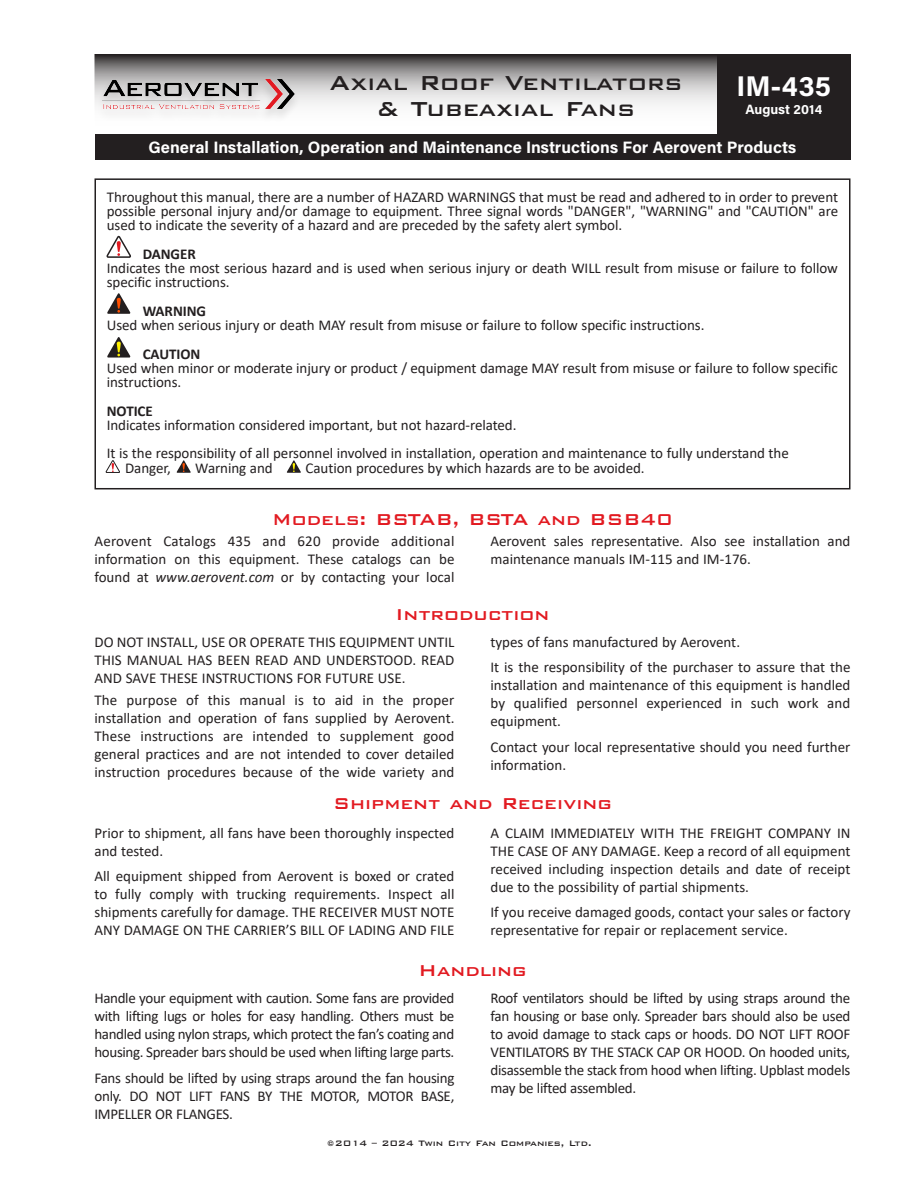
<style>
.page{position:relative;width:918px;height:1188px;background:#fff}
.page>*{position:absolute;margin:0;border:0;box-sizing:border-box;transform-origin:0 0}
.t1{font:28.5px "Acumin Variable Concept";color:#fff}
.Heads{font:500 27px "Bank Gothic BT";color:#231f20}
.Head1{font:500 21px "Bank Gothic BT";color:#e21a21}
.Body{font:500 21px "Bank Gothic BT";color:#e21a21}
.t2{font:16.5px "Acumin Variable Concept";color:#fff}
.Body-2{font:15px/18px "Calibri";letter-spacing:-.005em;color:#231f20;text-align:justify}
.Head1-2{font:15px/18px "Calibri";letter-spacing:-.025em;color:#231f20;text-align:justify}
.Body-3{font:700 15px "Calibri";letter-spacing:-.005em;color:#231f20}
.t3{font:13.5px "Acumin Variable Concept";color:#fff}
.t4{font:500 10.5px "Bank Gothic BT";color:#231f20}
.s1{font-style:italic}
</style>
<div class="page">
<div style="left:94px;top:178px;width:756px;height:311px;border:2px solid #231f20"></div>
<svg style="left:107px;top:337px;width:24px;height:21px"></svg>
<svg style="left:107px;top:293px;width:24px;height:21px"></svg>
<svg style="left:106px;top:235px;width:25px;height:23px"></svg>
<svg style="left:286px;top:460px;width:15px;height:13px"></svg>
<svg style="left:176px;top:460px;width:15px;height:13px"></svg>
<svg style="left:106px;top:460px;width:14px;height:13px"></svg>
<div style="left:95px;top:134px;width:755px;height:26px;background:#231f20"></div>
<svg style="left:97px;top:57px;width:620px;height:48px;background:#aaa8a9"></svg>
<div style="left:94px;top:54px;width:748px;height:86px;border:2px solid #231f20"></div>
<div style="left:717px;top:54px;width:133px;height:80px;background:#231f20"></div>
<div style="left:96px;top:77px;width:205px;height:47px;background:#231f20;opacity:.2"></div>
<img style="left:102px;top:79px;width:192px;height:30px">
<p class="Heads" style="left:329px;top:68px;width:355px">Axial Roof Ventilators</p>
<p class="Heads" style="left:377px;top:94px;width:260px">&amp; Tubeaxial Fans</p>
<p class="t1" style="left:737px;top:66px;width:96px">IM-435</p>
<p class="t3" style="left:745px;top:100px;width:78px">August 2014</p>
<p class="t2" style="left:149px;top:136px;width:649px">General Installation, Operation and Maintenance Instructions For Aerovent Products</p>
<p class="Body-2" style="left:107px;top:190px;width:733px;line-height:14.2px">Throughout this manual, there are a number of HAZARD WARNINGS that must be read and adhered to in order to prevent possible personal injury and/or damage to equipment. Three signal words "DANGER", "WARNING" and "CAUTION" are used to indicate the severity of a hazard and are preceded by the safety alert symbol.</p>
<p class="Body-3" style="left:143px;top:243px;width:55px">DANGER</p>
<p class="Body-2" style="left:107px;top:261px;width:733px;line-height:14.2px">Indicates the most serious hazard and is used when serious injury or death WILL result from misuse or failure to follow specific instructions.</p>
<p class="Body-3" style="left:143px;top:300px;width:65px">WARNING</p>
<p class="Body-2" style="left:107px;top:316px;width:599px">Used when serious injury or death MAY result from misuse or failure to follow specific instructions.</p>
<p class="Body-3" style="left:143px;top:343px;width:59px">CAUTION</p>
<p class="Body-2" style="left:107px;top:361px;width:733px;line-height:14.2px">Used when minor or moderate injury or product / equipment damage MAY result from misuse or failure to follow specific instructions.</p>
<p class="Body-3" style="left:107px;top:400px;width:48px">NOTICE</p>
<p class="Body-2" style="left:107px;top:416px;width:411px">Indicates information considered important, but not hazard-related.</p>
<p class="Body-2" style="left:125px;top:446px;width:665px;line-height:14.2px;text-indent:-18px">It is the responsibility of all personnel involved in installation, operation and maintenance to fully understand the<br>Danger,</p>
<p class="Body-2" style="left:195px;top:458px;width:79px">Warning and</p>
<p class="Body-2" style="left:306px;top:458px;width:341px">Caution procedures by which hazards are to be avoided.</p>
<p class="Body" style="left:272px;top:508px;width:402px">Models: BSTAB, BSTA and BSB40</p>
<p class="Body-2" style="left:94px;top:532px;width:361px">Aerovent Catalogs 435 and 620 provide additional information on this equipment. These catalogs can be found at <span class="s1">www.aerovent.com</span> or by contacting your local</p>
<p class="Body-2" style="left:490px;top:532px;width:361px">Aerovent sales representative. Also see installation and maintenance manuals IM-115 and IM-176.</p>
<p class="Head1" style="left:396px;top:603px;width:155px">Introduction</p>
<p class="Head1-2" style="left:94px;top:633px;width:362px">DO NOT INSTALL, USE OR OPERATE THIS EQUIPMENT UNTIL THIS MANUAL HAS BEEN READ AND UNDERSTOOD. READ AND SAVE THESE INSTRUCTIONS FOR FUTURE USE.</p>
<p class="Body-2" style="left:94px;top:691px;width:361px">The purpose of this manual is to aid in the proper installation and operation of fans supplied by Aerovent.<br>These instructions are intended to supplement good general practices and are not intended to cover detailed instruction procedures because of the wide variety and</p>
<p class="Body-2" style="left:490px;top:633px;width:251px">types of fans manufactured by Aerovent.</p>
<p class="Body-2" style="left:490px;top:658px;width:361px">It is the responsibility of the purchaser to assure that the installation and maintenance of this equipment is handled by qualified personnel experienced in such work and equipment.</p>
<p class="Body-2" style="left:490px;top:738px;width:361px">Contact your local representative should you need further information.</p>
<p class="Head1" style="left:333px;top:792px;width:280px">Shipment and Receiving</p>
<p class="Body-2" style="left:94px;top:823px;width:362px">Prior to shipment, all fans have been thoroughly inspected and tested.</p>
<p class="Body-2" style="left:94px;top:867px;width:362px">All equipment shipped from Aerovent is boxed or crated to fully comply with trucking requirements. Inspect all shipments carefully for damage. THE RECEIVER MUST NOTE ANY DAMAGE ON THE CARRIER’S BILL OF LADING AND FILE</p>
<p class="Body-2" style="left:490px;top:823px;width:362px">A CLAIM IMMEDIATELY WITH THE FREIGHT COMPANY IN THE CASE OF ANY DAMAGE. Keep a record of all equipment received including inspection details and date of receipt due to the possibility of partial shipments.</p>
<p class="Body-2" style="left:490px;top:903px;width:361px">If you receive damaged goods, contact your sales or factory representative for repair or replacement service.</p>
<p class="Head1" style="left:418px;top:958px;width:110px">Handling</p>
<p class="Head1-2" style="left:94px;top:989px;width:361px">Handle your equipment with caution. Some fans are provided with lifting lugs or holes for easy handling. Others must be handled using nylon straps, which protect the fan’s coating and housing. Spreader bars should be used when lifting large parts.</p>
<p class="Body-2" style="left:94px;top:1068px;width:361px">Fans should be lifted by using straps around the fan housing only. DO NOT LIFT FANS BY THE MOTOR, MOTOR BASE, IMPELLER OR FLANGES.</p>
<p class="Body-2" style="left:490px;top:989px;width:361px">Roof ventilators should be lifted by using straps around the fan housing or base only. Spreader bars should also be used to avoid damage to stack caps or hoods. DO NOT LIFT ROOF VENTILATORS BY THE STACK CAP OR HOOD. On hooded units, disassemble the stack from hood when lifting. Upblast models may be lifted assembled.</p>
<p class="t4" style="left:326px;top:1138px;width:267px">©2014 – 2024 Twin City Fan Companies, Ltd.</p>
</div>
